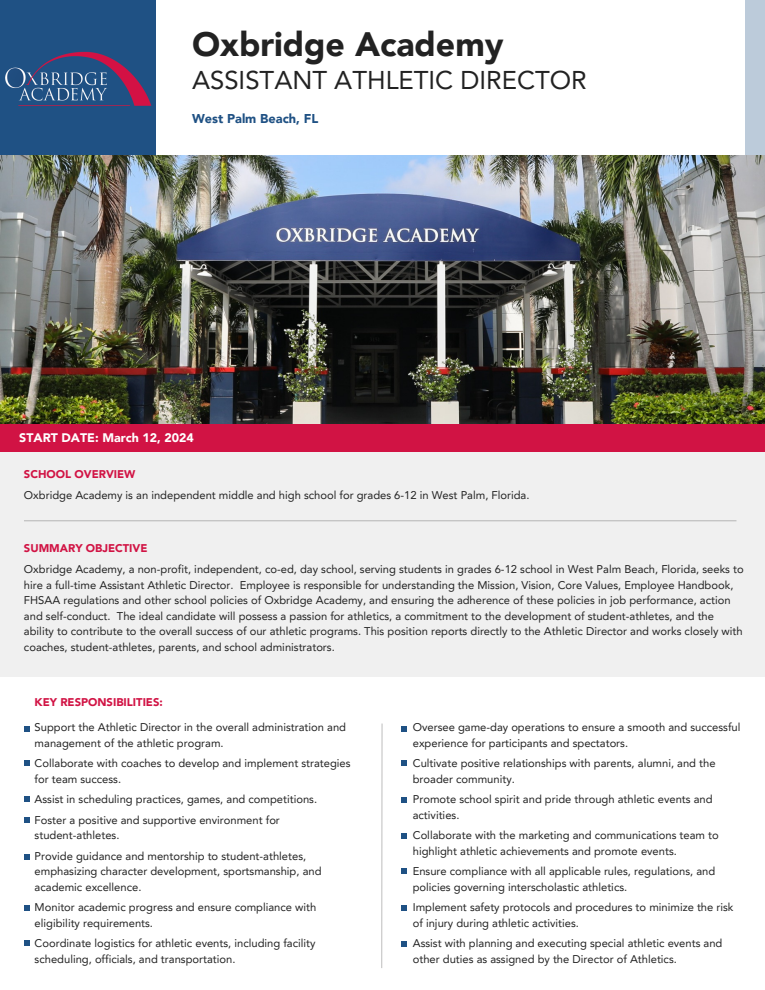
<style>
.page{position:relative;width:765px;height:990px;background:#fff}
.page>*{position:absolute;margin:0;border:0;box-sizing:border-box;transform-origin:0 0}
.t1{font:900 33.88px "Avenir LT Pro";color:#222}
.t2{font:25.68px "Avenir LT Pro";color:#222}
.t3{font:900 12.8px "Avenir LT Pro";color:#1f5184}
.t4{font:900 12.4px "Avenir LT Pro";color:#fff}
.t5{font:11.2px/15.3px "Avenir LT Pro";color:#222}
.t6{font:900 11.2px "Avenir LT Pro";color:#d11344}
</style>
<div class="page">
<div style="left:0;top:413px;width:765px;height:263px;background:#f0f0f0"></div>
<div style="left:746px;top:0;width:19px;height:155px;background:#bccbda"></div>
<div style="left:0;top:424px;width:765px;height:28px;background:#d11344"></div>
<img style="left:0;top:0;width:155px;height:155px">
<svg style="left:381px;top:723px;width:2px;height:245px"></svg>
<svg style="left:24px;top:726px;width:5px;height:5px"></svg>
<svg style="left:24px;top:761px;width:5px;height:5px"></svg>
<svg style="left:24px;top:797px;width:5px;height:5px"></svg>
<svg style="left:24px;top:818px;width:5px;height:5px"></svg>
<svg style="left:24px;top:855px;width:5px;height:5px"></svg>
<svg style="left:24px;top:905px;width:5px;height:5px"></svg>
<svg style="left:24px;top:941px;width:5px;height:5px"></svg>
<svg style="left:402px;top:726px;width:5px;height:5px"></svg>
<svg style="left:402px;top:761px;width:5px;height:5px"></svg>
<svg style="left:402px;top:797px;width:5px;height:5px"></svg>
<svg style="left:402px;top:833px;width:5px;height:5px"></svg>
<svg style="left:402px;top:869px;width:5px;height:5px"></svg>
<svg style="left:402px;top:905px;width:5px;height:5px"></svg>
<svg style="left:402px;top:941px;width:5px;height:6px"></svg>
<img style="left:0;top:155px;width:765px;height:269px">
<hr style="left:24px;top:520px;width:712px;height:1px;background:#292828">
<h1 class="t1" style="left:192px;top:30px;width:313px">Oxbridge Academy</h1>
<h2 class="t2" style="left:192px;top:70px;width:396px">ASSISTANT ATHLETIC DIRECTOR</h2>
<p class="t3" style="left:192px;top:113px;width:128px">West Palm Beach, FL</p>
<h3 class="t4" style="left:19px;top:432px;width:176px">START DATE: March 12, 2024</h3>
<h2 class="t6" style="left:24px;top:470px;width:113px">SCHOOL OVERVIEW</h2>
<h3 class="t5" style="left:24px;top:489px;width:507px">Oxbridge Academy is an independent middle and high school for grades 6-12 in West Palm, Florida.</h3>
<h2 class="t6" style="left:24px;top:543px;width:125px">SUMMARY OBJECTIVE</h2>
<p class="t5" style="left:24px;top:562px;width:721px;line-height:15.6px">Oxbridge Academy, a non-profit, independent, co-ed, day school, serving students in grades 6-12 school in West Palm Beach, Florida, seeks to hire a full-time Assistant Athletic Director. Employee is responsible for understanding the Mission, Vision, Core Values, Employee Handbook, FHSAA regulations and other school policies of Oxbridge Academy, and ensuring the adherence of these policies in job performance, action and self-conduct. The ideal candidate will possess a passion for athletics, a commitment to the development of student-athletes, and the ability to contribute to the overall success of our athletic programs. This position reports directly to the Athletic Director and works closely with coaches, student-athletes, parents, and school administrators.</p>
<p class="t6" style="left:35px;top:697px;width:130px">KEY RESPONSIBILITIES:</p>
<h3 class="t5" style="left:35px;top:721px;width:313px">Support the Athletic Director in the overall administration and management of the athletic program.</h3>
<p class="t5" style="left:35px;top:757px;width:317px">Collaborate with coaches to develop and implement strategies for team success.</p>
<p class="t5" style="left:35px;top:793px;width:284px">Assist in scheduling practices, games, and competitions.</p>
<p class="t5" style="left:35px;top:813px;width:247px">Foster a positive and supportive environment for</p>
<p class="t5" style="left:35px;top:829px;width:86px">student-athletes.</p>
<p class="t5" style="left:35px;top:849px;width:288px">Provide guidance and mentorship to student-athletes, emphasizing character development, sportsmanship, and academic excellence.</p>
<p class="t5" style="left:35px;top:901px;width:283px">Monitor academic progress and ensure compliance with eligibility requirements.</p>
<p class="t5" style="left:35px;top:937px;width:282px">Coordinate logistics for athletic events, including facility scheduling, officials, and transportation.</p>
<p class="t5" style="left:413px;top:721px;width:329px">Oversee game-day operations to ensure a smooth and successful experience for participants and spectators.</p>
<p class="t5" style="left:413px;top:757px;width:304px">Cultivate positive relationships with parents, alumni, and the broader community.</p>
<p class="t5" style="left:413px;top:793px;width:301px">Promote school spirit and pride through athletic events and activities.</p>
<p class="t5" style="left:413px;top:829px;width:308px">Collaborate with the marketing and communications team to highlight athletic achievements and promote events.</p>
<p class="t5" style="left:413px;top:865px;width:304px">Ensure compliance with all applicable rules, regulations, and policies governing interscholastic athletics.</p>
<p class="t5" style="left:413px;top:901px;width:322px">Implement safety protocols and procedures to minimize the risk of injury during athletic activities.</p>
<p class="t5" style="left:413px;top:937px;width:311px">Assist with planning and executing special athletic events and other duties as assigned by the Director of Athletics.</p>
</div>
